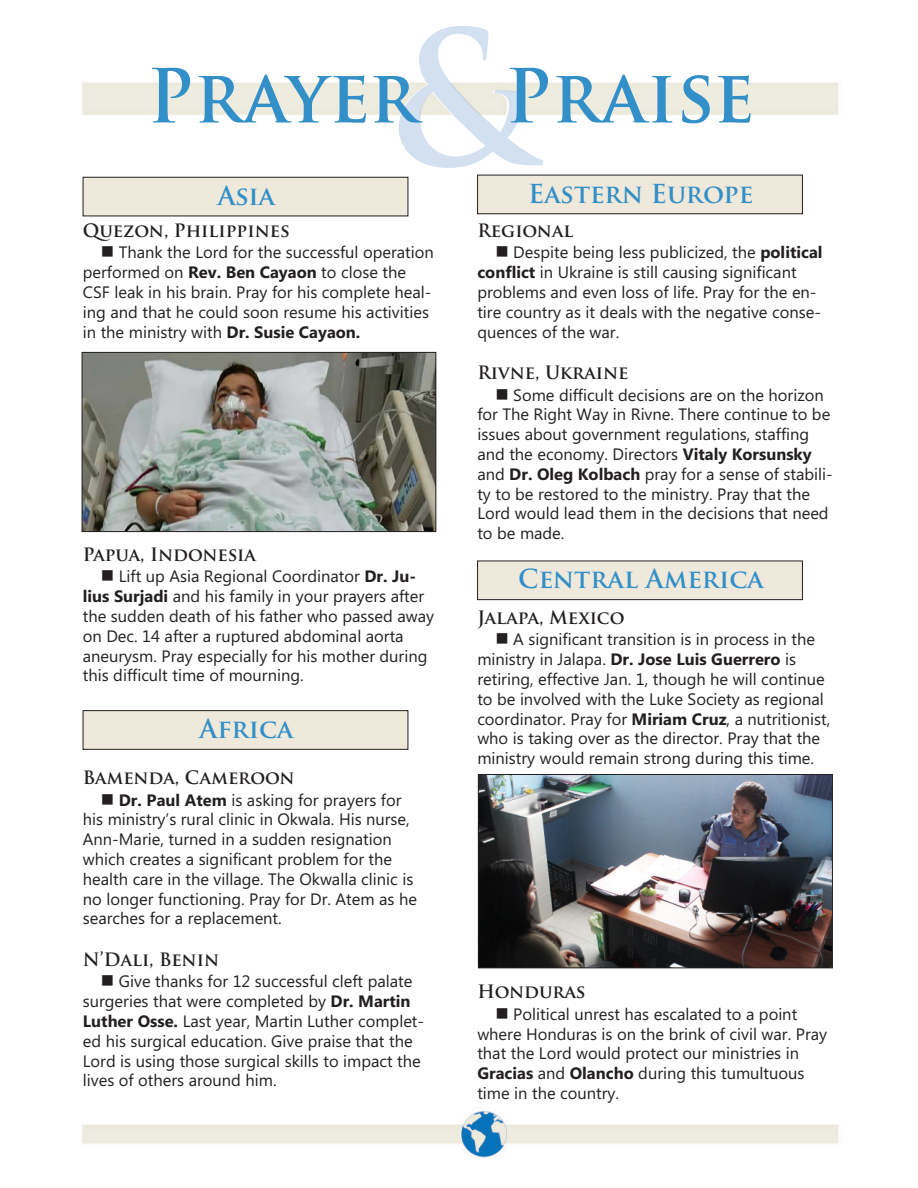
<style>
.page{position:relative;width:918px;height:1188px;background:#fff}
.page>*{position:absolute;margin:0;border:0;box-sizing:border-box;transform-origin:0 0}
.t1{font:700 25.5px "Trajan Pro";color:#338fc8}
.t2{font:700 18px "Trajan Pro";color:#231f20}
.t3{font:16.5px/19.8px "Microsoft Phags Pa";color:#231f20}
.s1{font-weight:700}
</style>
<div class="page">
<img style="left:81px;top:67px;width:758px;height:1091px">
<img style="left:399px;top:26px;width:156px;height:142px">
<img style="left:152px;top:68px;width:470px;height:55px">
<div style="left:478px;top:561px;width:324px;height:39px;background:#efe9db"></div>
<div style="left:477px;top:561px;width:326px;height:39px;border:1px solid #231f20"></div>
<div style="left:83px;top:177px;width:325px;height:39px;background:#efe9db"></div>
<div style="left:83px;top:177px;width:325px;height:39px;border:1px solid #231f20"></div>
<div style="left:83px;top:711px;width:325px;height:38px;background:#efe9db"></div>
<div style="left:83px;top:710px;width:325px;height:40px;border:1px solid #231f20"></div>
<div style="left:478px;top:175px;width:324px;height:39px;background:#efe9db"></div>
<div style="left:477px;top:175px;width:326px;height:39px;border:1px solid #231f20"></div>
<img style="left:480px;top:776px;width:351px;height:190px">
<div style="left:478px;top:774px;width:355px;height:194px;border:1px solid #231f20"></div>
<img style="left:84px;top:354px;width:350px;height:176px">
<div style="left:82px;top:352px;width:354px;height:180px;border:1px solid #231f20"></div>
<p class="t1" style="left:218px;top:180px;width:59px">Asia</p>
<p class="t2" style="left:83px;top:219px;width:209px">Quezon, Philippines</p>
<p class="t3" style="left:83px;top:242px;width:353px;text-indent:18px">■ Thank the Lord for the successful operation performed on <span class="s1">Rev. Ben Cayaon</span> to close the CSF leak in his brain. Pray for his complete heal&shy;ing and that he could soon resume his activities in the ministry with <span class="s1">Dr. Susie Cayaon.</span></p>
<p class="t2" style="left:83px;top:543px;width:175px">Papua, Indonesia</p>
<p class="t3" style="left:83px;top:566px;width:353px;text-indent:18px">■ Lift up Asia Regional Coordinator <span class="s1">Dr. Ju&shy;lius Surjadi</span> and his family in your prayers after the sudden death of his father who passed away on Dec. 14 after a ruptured abdominal aorta aneurysm. Pray especially for his mother during this difficult time of mourning.</p>
<p class="t1" style="left:200px;top:713px;width:95px">Africa</p>
<p class="t2" style="left:83px;top:766px;width:213px">Bamenda, Cameroon</p>
<p class="t3" style="left:83px;top:789px;width:336px;text-indent:18px">■ <span class="s1">Dr. Paul Atem</span> is asking for prayers for his ministry’s rural clinic in Okwala. His nurse, Ann-Marie, turned in a sudden resignation which creates a significant problem for the health care in the village. The Okwalla clinic is no longer functioning. Pray for Dr. Atem as he searches for a replacement.</p>
<p class="t2" style="left:83px;top:948px;width:138px">N’Dali, Benin</p>
<p class="t3" style="left:83px;top:971px;width:343px;text-indent:18px">■ Give thanks for 12 successful cleft palate surgeries that were completed by <span class="s1">Dr. Martin Luther Osse.</span> Last year, Martin Luther complet&shy;ed his surgical education. Give praise that the Lord is using those surgical skills to impact the lives of others around him.</p>
<p class="t1" style="left:528px;top:177px;width:227px">Eastern Europe</p>
<p class="t2" style="left:477px;top:219px;width:97px">Regional</p>
<p class="t3" style="left:477px;top:242px;width:347px;text-indent:18px">■ Despite being less publicized, the <span class="s1">political conflict</span> in Ukraine is still causing significant problems and even loss of life. Pray for the en&shy;tire country as it deals with the negative conse&shy;quences of the war.</p>
<p class="t2" style="left:477px;top:361px;width:153px">Rivne, Ukraine</p>
<p class="t3" style="left:477px;top:384px;width:357px;text-indent:18px">■ Some difficult decisions are on the horizon for The Right Way in Rivne. There continue to be issues about government regulations, staffing and the economy. Directors <span class="s1">Vitaly Korsunsky </span>and <span class="s1">Dr. Oleg Kolbach</span> pray for a sense of stabili&shy;ty to be restored to the ministry. Pray that the Lord would lead them in the decisions that need to be made.</p>
<p class="t1" style="left:518px;top:563px;width:247px">Central America</p>
<p class="t2" style="left:477px;top:606px;width:149px">Jalapa, Mexico</p>
<p class="t3" style="left:477px;top:629px;width:355px;text-indent:18px">■ A significant transition is in process in the ministry in Jalapa. <span class="s1">Dr. Jose Luis Guerrero</span> is retiring, effective Jan. 1, though he will continue to be involved with the Luke Society as regional coordinator. Pray for <span class="s1">Miriam Cruz</span>, a nutritionist, who is taking over as the director. Pray that the ministry would remain strong during this time.</p>
<p class="t2" style="left:477px;top:980px;width:110px">Honduras</p>
<p class="t3" style="left:477px;top:1003px;width:351px;text-indent:18px">■ Political unrest has escalated to a point where Honduras is on the brink of civil war. Pray that the Lord would protect our ministries in <span class="s1">Gracias</span> and <span class="s1">Olancho</span> during this tumultuous time in the country.</p>
</div>
